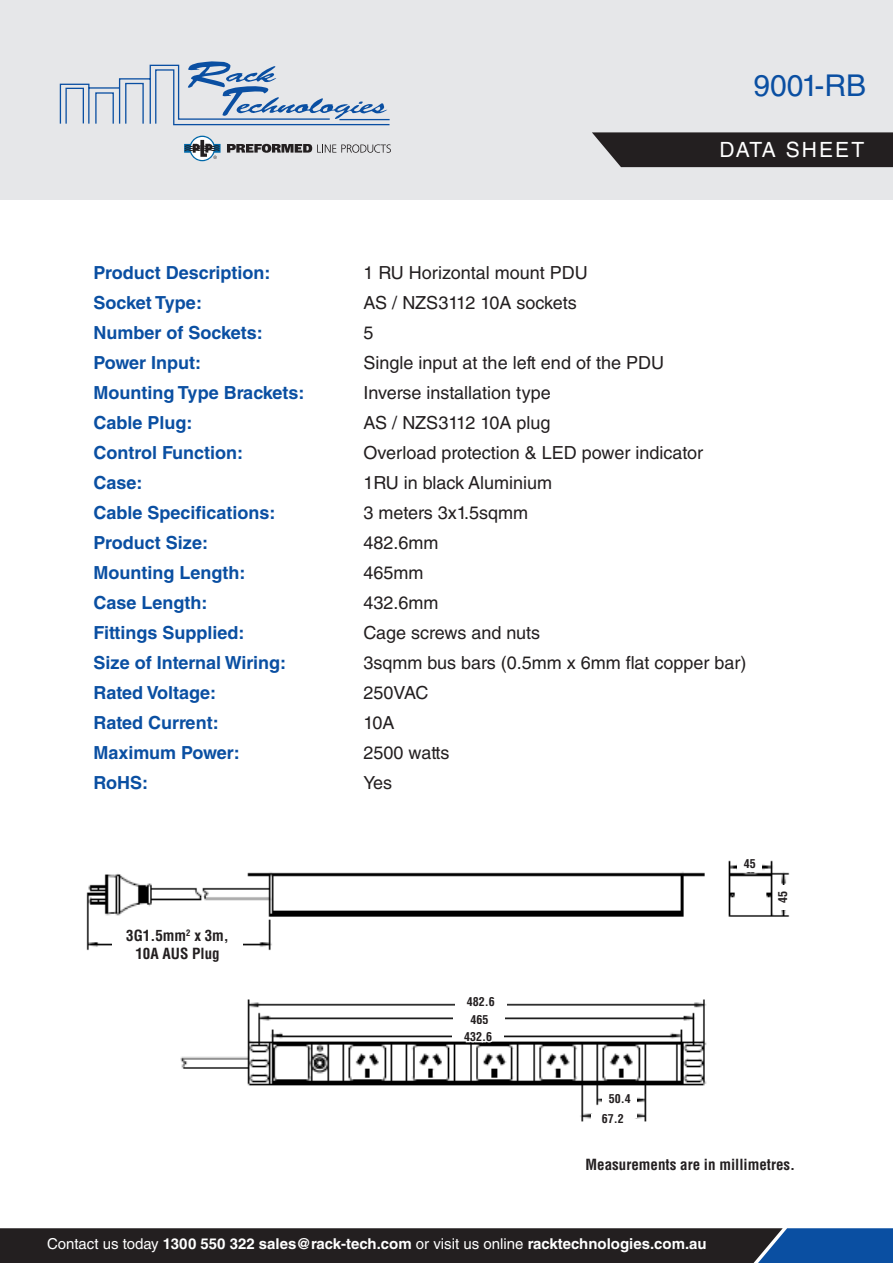
<style>
.page{position:relative;width:893px;height:1263px;background:#fff}
.page>*{position:absolute;margin:0;border:0;box-sizing:border-box;transform-origin:0 0}
.t1{font:30px "Helvetica LT Std";color:#0a4fa2}
.t2{font:21px "Helvetica LT Std";letter-spacing:.1em;color:#fff}
.t3{font:18px "Helvetica LT Std";color:#231f20}
.t4{font:700 18px "Helvetica LT Std";color:#0a4fa2}
.t5{font:700 15px "Helvetica LT Std";color:#fff}
.t6{font:700 condensed 15px/18px "Helvetica LT Std";color:#231f20;text-align:center}
.t7{font:700 condensed 12px "Helvetica LT Std";color:#231f20}
.s1{font-weight:400}
</style>
<div class="page">
<div style="left:0;top:0;width:893px;height:199px;background:#e6e7e9"></div>
<svg style="left:592px;top:132px;width:301px;height:35px;background:#2e2a2b"></svg>
<svg style="left:0;top:1228px;width:893px;height:35px;background:#222834"></svg>
<svg style="left:184px;top:136px;width:37px;height:25px"></svg>
<svg style="left:227px;top:144px;width:164px;height:9px"></svg>
<svg style="left:60px;top:61px;width:330px;height:65px"></svg>
<img style="left:86px;top:860px;width:704px;height:262px">
<div style="left:112px;top:930px;width:131px;height:37px;background:#fff"></div>
<svg style="left:118px;top:900px;width:118px;height:74px"></svg>
<div style="left:455px;top:989px;width:51px;height:23px;background:#fff"></div>
<div style="left:454px;top:1008px;width:51px;height:18px;background:#fff"></div>
<div style="left:453px;top:1025px;width:51px;height:14px;background:#fff"></div>
<svg style="left:461px;top:985px;width:36px;height:59px"></svg>
<div style="left:738px;top:859px;width:24px;height:12px;background:#fff"></div>
<div style="left:603px;top:1087px;width:34px;height:31px;background:#fff"></div>
<div style="left:778px;top:885px;width:13px;height:24px;background:#fff"></div>
<svg style="left:774px;top:889px;width:4px;height:17px"></svg>
<div style="left:591px;top:1114px;width:43px;height:19px;background:#fff"></div>
<svg style="left:599px;top:1082px;width:34px;height:32px"></svg>
<p class="t1" style="left:753px;top:68px;width:114px">9001-RB</p>
<p class="t2" style="left:719px;top:137px;width:146px">DATA SHEET</p>
<p class="t4" style="left:94px;top:261px;width:179px">Product Description:</p>
<p class="t3" style="left:364px;top:262px;width:226px">1 RU Horizontal mount PDU</p>
<p class="t4" style="left:94px;top:291px;width:110px">Socket Type:</p>
<p class="t3" style="left:364px;top:292px;width:215px">AS / NZS3112 10A sockets</p>
<p class="t4" style="left:94px;top:321px;width:171px">Number of Sockets:</p>
<p class="t3" style="left:364px;top:322px;width:12px">5</p>
<p class="t4" style="left:94px;top:351px;width:109px">Power Input:</p>
<p class="t3" style="left:364px;top:352px;width:302px">Single input at the left end of the PDU</p>
<p class="t4" style="left:94px;top:381px;width:213px">Mounting Type Brackets:</p>
<p class="t3" style="left:364px;top:382px;width:189px">Inverse installation type</p>
<p class="t4" style="left:94px;top:411px;width:100px">Cable Plug:</p>
<p class="t3" style="left:364px;top:412px;width:189px">AS / NZS3112 10A plug</p>
<p class="t4" style="left:94px;top:441px;width:151px">Control Function:</p>
<p class="t3" style="left:364px;top:442px;width:341px">Overload protection &amp; LED power indicator</p>
<p class="t4" style="left:94px;top:471px;width:51px">Case:</p>
<p class="t3" style="left:364px;top:472px;width:190px">1RU in black Aluminium</p>
<p class="t4" style="left:94px;top:501px;width:183px">Cable Specifications:</p>
<p class="t3" style="left:364px;top:502px;width:166px">3 meters 3x1.5sqmm</p>
<p class="t4" style="left:94px;top:531px;width:116px">Product Size:</p>
<p class="t3" style="left:364px;top:532px;width:77px">482.6mm</p>
<p class="t4" style="left:94px;top:561px;width:153px">Mounting Length:</p>
<p class="t3" style="left:364px;top:562px;width:62px">465mm</p>
<p class="t4" style="left:94px;top:591px;width:116px">Case Length:</p>
<p class="t3" style="left:364px;top:592px;width:77px">432.6mm</p>
<p class="t4" style="left:94px;top:621px;width:153px">Fittings Supplied:</p>
<p class="t3" style="left:364px;top:622px;width:178px">Cage screws and nuts</p>
<p class="t4" style="left:94px;top:651px;width:194px">Size of Internal Wiring:</p>
<p class="t3" style="left:364px;top:652px;width:384px">3sqmm bus bars (0.5mm x 6mm flat copper bar)</p>
<p class="t4" style="left:94px;top:681px;width:124px">Rated Voltage:</p>
<p class="t3" style="left:364px;top:682px;width:67px">250VAC</p>
<p class="t4" style="left:94px;top:711px;width:127px">Rated Current:</p>
<p class="t3" style="left:364px;top:712px;width:33px">10A</p>
<p class="t4" style="left:94px;top:741px;width:148px">Maximum Power:</p>
<p class="t3" style="left:364px;top:742px;width:88px">2500 watts</p>
<p class="t4" style="left:94px;top:771px;width:56px">RoHS:</p>
<p class="t3" style="left:364px;top:772px;width:30px">Yes</p>
<p class="t6" style="left:126px;top:927px;width:104px">3G1.5mm<sup>2</sup> x 3m,<br>10A AUS Plug</p>
<p class="t7" style="left:467px;top:994px;width:29px">482.6</p>
<p class="t7" style="left:470px;top:1012px;width:19px">465</p>
<p class="t7" style="left:464px;top:1029px;width:29px">432.6</p>
<p class="t7" style="left:609px;top:1091px;width:23px">50.4</p>
<p class="t7" style="left:744px;top:856px;width:13px">45</p>
<p class="t7" style="left:775px;top:903px;width:13px;rotate:-90deg">45</p>
<p class="t7" style="left:602px;top:1111px;width:23px">67.2</p>
<p class="t6" style="left:586px;top:1155px;width:211px">Measurements are in millimetres.</p>
<p class="t5" style="left:47px;top:1234px;width:661px"><span class="s1">Contact us today</span> 1300 550 322 sales@rack-tech.com <span class="s1">or visit us online</span> racktechnologies.com.au</p>
</div>
